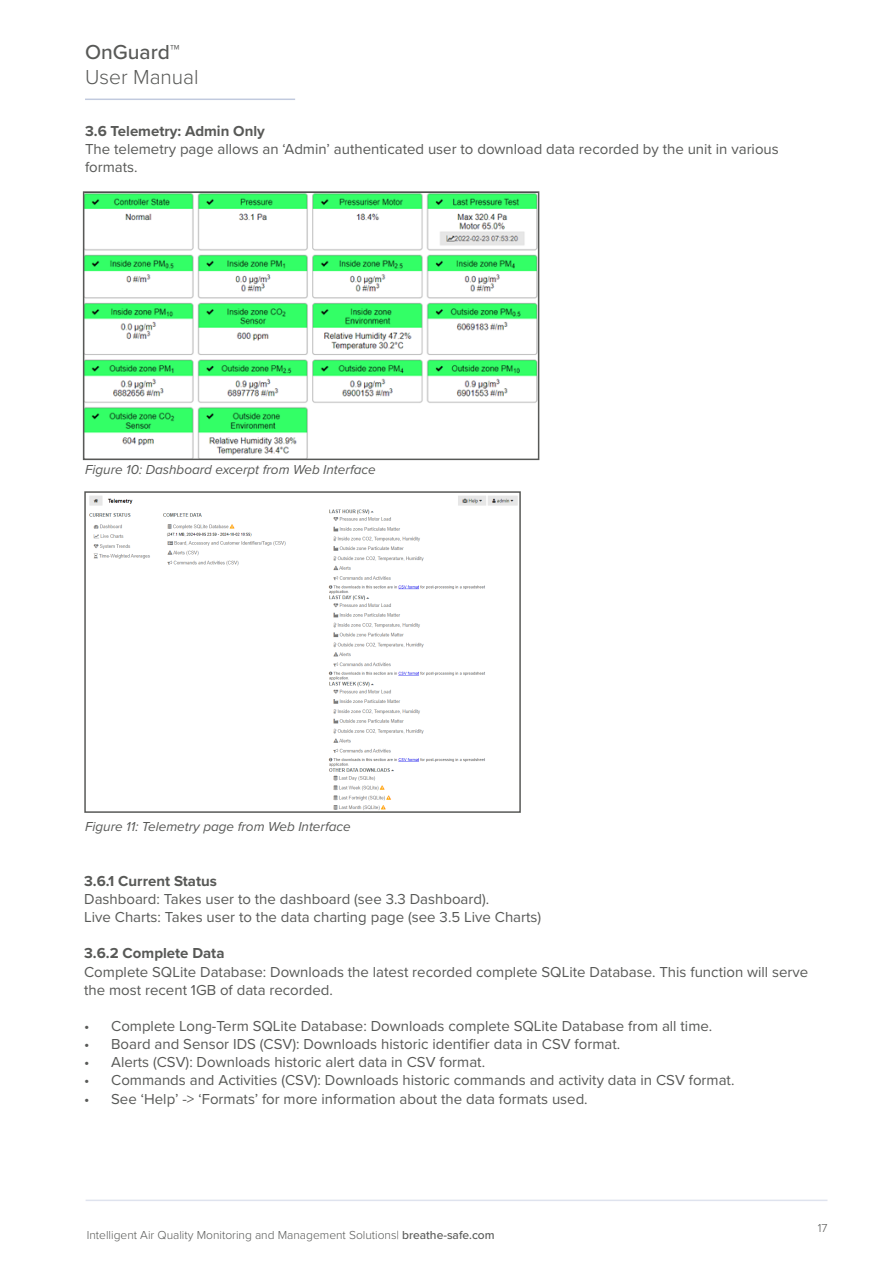
<style>
.page{position:relative;width:893px;height:1263px;background:#fff}
.page>*{position:absolute;margin:0;border:0;box-sizing:border-box;transform-origin:0 0}
.t1{font:300 21px "Proxima Nova";color:#585957}
.t2{font:500 21px "Proxima Nova";color:#585957}
.t3{font:15px/18px "Proxima Nova";color:#585957}
.Sub-heading{font:700 15px "Proxima Nova";color:#585957}
.Image_Caption{font:italic 13.5px "Proxima Nova";color:#585957}
.t4{font:300 12px "Proxima Nova";color:#585957}
.s1{font-weight:500}
</style>
<div class="page">
<hr style="left:86px;top:1199px;width:741px;height:2px;background:#dfe3ee">
<hr style="left:85px;top:99px;width:210px;height:1px;background:#c1cade">
<img style="left:86px;top:194px;width:450px;height:263px">
<div style="left:83px;top:191px;width:456px;height:269px;border:2px solid #585957"></div>
<img style="left:89px;top:495px;width:429px;height:315px">
<div style="left:84px;top:491px;width:437px;height:322px;border:2px solid #585957"></div>
<h1 class="t2" style="left:85px;top:36px;width:96px">OnGuard™</h1>
<h1 class="t1" style="left:85px;top:62px;width:115px">User Manual</h1>
<p class="Sub-heading" style="left:85px;top:120px;width:181px">3.6 Telemetry: Admin Only</p>
<p class="t3" style="left:85px;top:139px;width:695px">The telemetry page allows an ‘Admin’ authenticated user to download data recorded by the unit in various formats.</p>
<p class="Image_Caption" style="left:85px;top:460px;width:292px">Figure 10: Dashboard excerpt from Web Interface</p>
<p class="Image_Caption" style="left:85px;top:817px;width:267px">Figure 11: Telemetry page from Web Interface</p>
<p class="Sub-heading" style="left:84px;top:870px;width:134px">3.6.1 Current Status</p>
<p class="t3" style="left:84px;top:890px;width:407px">Dashboard: Takes user to the dashboard (see 3.3 Dashboard).</p>
<p class="t3" style="left:84px;top:908px;width:459px">Live Charts: Takes user to the data charting page (see 3.5 Live Charts)</p>
<p class="Sub-heading" style="left:84px;top:942px;width:142px">3.6.2 Complete Data</p>
<p class="t3" style="left:84px;top:962px;width:726px">Complete SQLite Database: Downloads the latest recorded complete SQLite Database. This function will serve the most recent 1GB of data recorded.</p>
<p class="t3" style="left:84px;top:1016px;width:629px">• Complete Long-Term SQLite Database: Downloads complete SQLite Database from all time.</p>
<p class="t3" style="left:84px;top:1034px;width:538px">• Board and Sensor IDS (CSV): Downloads historic identifier data in CSV format.</p>
<p class="t3" style="left:84px;top:1052px;width:402px">• Alerts (CSV): Downloads historic alert data in CSV format.</p>
<p class="t3" style="left:84px;top:1070px;width:652px">• Commands and Activities (CSV): Downloads historic commands and activity data in CSV format.</p>
<p class="t3" style="left:84px;top:1090px;width:505px">• See ‘Help’ -&gt; ‘Formats’ for more information about the data formats used.</p>
<p class="t4" style="left:87px;top:1226px;width:409px">Intelligent Air Quality Monitoring and Management Solutions| <span class="s1">breathe-safe.com</span></p>
<p class="t4" style="left:818px;top:1219px;width:11px">17</p>
</div>
